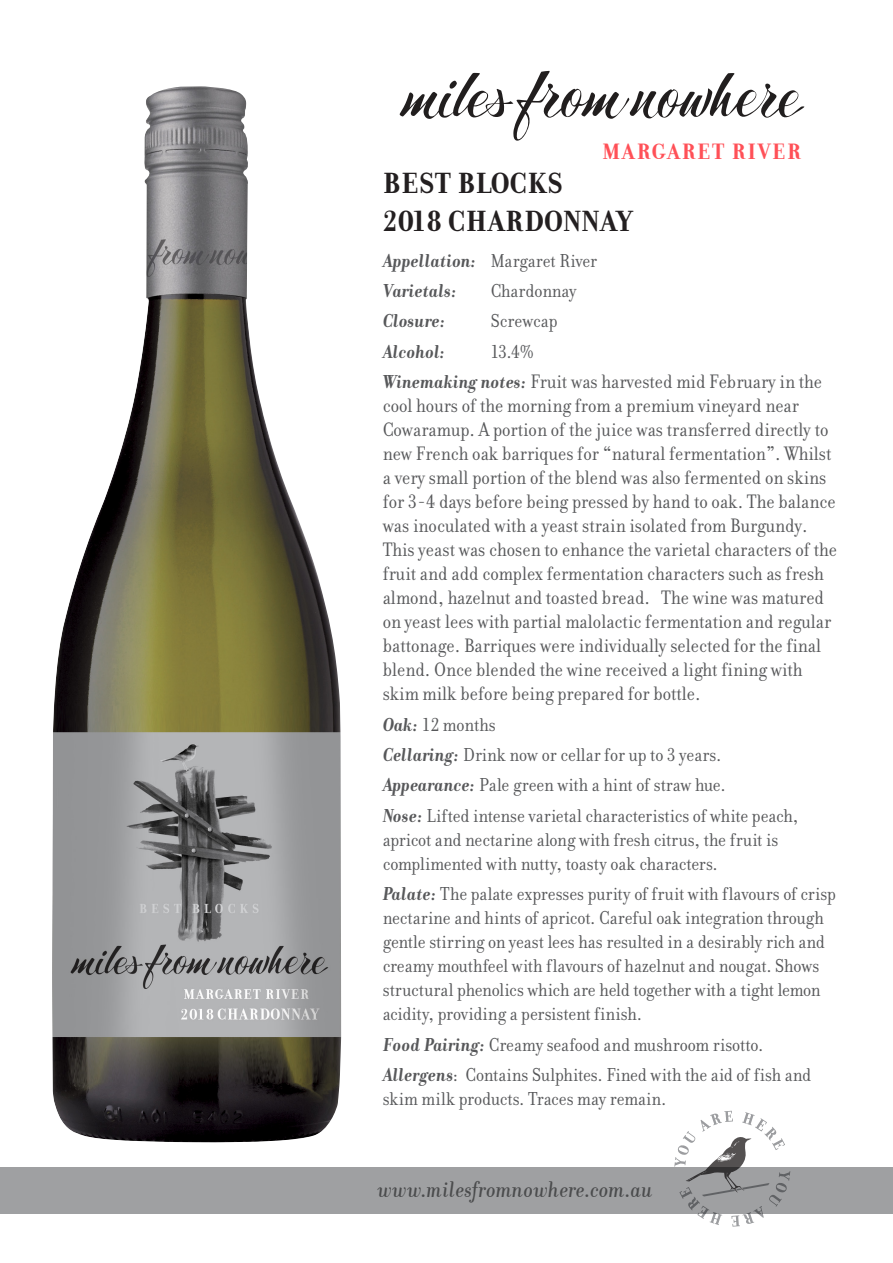
<style>
.page{position:relative;width:893px;height:1263px;background:#fff}
.page>*{position:absolute;margin:0;border:0;box-sizing:border-box;transform-origin:0 0}
.Heading_TNotes{font:700 31.5px/37.8px "Donatora";color:#231f20}
.t1{font:24px "Donatora Medium OSF Italic";letter-spacing:.01em;color:#4b4c4d}
.t2{font:700 24px "Donatora";letter-spacing:.05em;color:#ff5057}
.TNOTES_body_copy{font:21px/24px "Donatora";color:#57585a}
.TNOTES_body_copy-2{font:20.25px/24px "Donatora";color:#57585a}
.Tasting_Notes_Body_N{font:20.25px "Donatora";letter-spacing:-.005em;color:#57585a}
.TNOTES_body_copy-3{font:italic 700 20.25px "Donatora";color:#57585a}
.Tasting_Notes_Body_N-2{font:italic 700 20.25px "Donatora";color:#57585a}
.s1{font-weight:700;font-style:italic}
.s2{font-weight:700;font-style:italic;font-size:20.25px}
</style>
<div class="page">
<svg style="left:400px;top:71px;width:404px;height:70px"></svg>
<div style="left:0;top:1167px;width:893px;height:47px;background:#9fa0a2"></div>
<svg style="left:674px;top:1110px;width:117px;height:117px"></svg>
<img style="left:52px;top:86px;width:289px;height:1057px">
<p class="t2" style="left:602px;top:138px;width:201px">MARGARET RIVER</p>
<p class="Heading_TNotes" style="left:382px;top:165px;width:252px">BEST BLOCKS<br>2018 CHARDONNAY</p>
<p class="Tasting_Notes_Body_N" style="left:383px;top:249px;width:216px"><span class="s1">Appellation:</span> Margaret River</p>
<p class="TNOTES_body_copy-3" style="left:383px;top:279px;width:76px">Varietals:</p>
<p class="TNOTES_body_copy-2" style="left:491px;top:279px;width:87px">Chardonnay</p>
<p class="TNOTES_body_copy-3" style="left:383px;top:310px;width:65px">Closure:</p>
<p class="TNOTES_body_copy-2" style="left:491px;top:309px;width:68px">Screwcap</p>
<p class="Tasting_Notes_Body_N-2" style="left:383px;top:340px;width:64px">Alcohol:</p>
<p class="Tasting_Notes_Body_N" style="left:491px;top:340px;width:45px">13.4%</p>
<p class="TNOTES_body_copy" style="left:383px;top:370px;width:456px"><span class="s2">Winemaking notes:</span> Fruit was harvested mid February in the cool hours of the morning from a premium vineyard near Cowaramup. A portion of the juice was transferred directly to new French oak barriques for “natural fermentation”. Whilst a very small portion of the blend was also fermented on skins for 3-4 days before being pressed by hand to oak. The balance was inoculated with a yeast strain isolated from Burgundy.<br>This yeast was chosen to enhance the varietal characters of the fruit and add complex fermentation characters such as fresh almond, hazelnut and toasted bread. The wine was matured on yeast lees with partial malolactic fermentation and regular battonage. Barriques were individually selected for the final blend. Once blended the wine received a light fining with skim milk before being prepared for bottle.</p>
<p class="TNOTES_body_copy-2" style="left:383px;top:712px;width:114px"><span class="s1">Oak:</span> 12 months</p>
<p class="TNOTES_body_copy-2" style="left:383px;top:743px;width:340px"><span class="s1">Cellaring:</span> Drink now or cellar for up to 3 years.</p>
<p class="TNOTES_body_copy-2" style="left:383px;top:773px;width:344px"><span class="s1">Appearance:</span> Pale green with a hint of straw hue.</p>
<p class="TNOTES_body_copy-2" style="left:383px;top:803px;width:417px"><span class="s1">Nose:</span> Lifted intense varietal characteristics of white peach, apricot and nectarine along with fresh citrus, the fruit is complimented with nutty, toasty oak characters.</p>
<p class="TNOTES_body_copy-2" style="left:383px;top:882px;width:455px"><span class="s1">Palate:</span> The palate expresses purity of fruit with flavours of crisp nectarine and hints of apricot. Careful oak integration through gentle stirring on yeast lees has resulted in a desirably rich and creamy mouthfeel with flavours of hazelnut and nougat. Shows structural phenolics which are held together with a tight lemon acidity, providing a persistent finish.</p>
<p class="TNOTES_body_copy-2" style="left:383px;top:1032px;width:382px"><span class="s1">Food Pairing:</span> Creamy seafood and mushroom risotto.</p>
<p class="TNOTES_body_copy-2" style="left:383px;top:1062px;width:430px"><span class="s1">Allergens</span>: Contains Sulphites. Fined with the aid of fish and skim milk products. Traces may remain.</p>
<p class="t1" style="left:378px;top:1176px;width:277px">www.milesfromnowhere.com.au</p>
</div>
